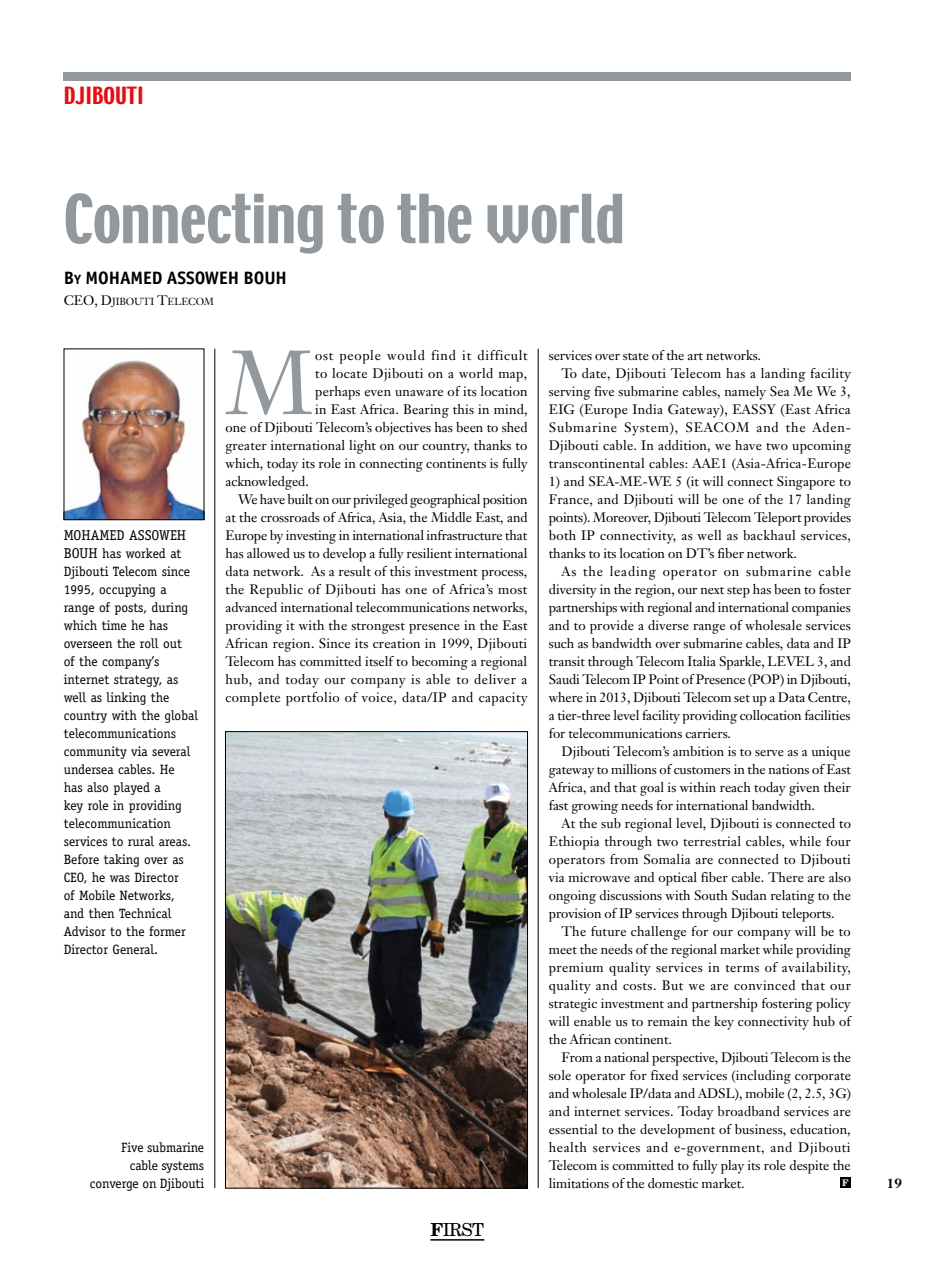
<style>
.page{position:relative;width:936px;height:1263px;background:#fff}
.page>*{position:absolute;margin:0;border:0;box-sizing:border-box;transform-origin:0 0}
.t1{font:89.25px "Janson Text";color:#92989c}
.t2{font:60px "Techno";letter-spacing:-.005em;color:#92989c}
.t3{font:21px "Techno";color:#e30f13}
.t4{font:700 18px "Officina Sans";letter-spacing:-.005em;color:#000}
.t5{font:18px "New Century Schlbk";color:#000}
.t6{font:14.25px "Officina Serif";color:#000}
.t7{font:13.5px/18px "Janson Text";color:#000;text-align:justify}
.t8{font:13.5px/18px "Officina Serif";color:#000}
.t9{font:13.5px "Janson Text";letter-spacing:.03em;color:#000}
.t10{font:13.5px "Janson Text";letter-spacing:.025em;color:#000}
.t11{font:13.5px "Janson Text";letter-spacing:.02em;color:#000}
.t12{font:13.5px "Janson Text";letter-spacing:.035em;color:#000}
.t13{font:13.5px "Janson Text";letter-spacing:.06em;color:#000}
.t14{font:13.5px "Janson Text";letter-spacing:.05em;color:#000}
.t15{font:700 13.5px "Janson Text";color:#000}
.t16{font:10.2px "Janson Text";letter-spacing:-.005em;color:#000}
.t17{font:700 9px "New Century Schlbk";color:#fff}
.s1{font-style:inherit}
.s2{font-size:13.5px}
.s3{font-size:14.25px}
.s4{font-weight:700}
</style>
<div class="page">
<hr style="left:430px;top:1239px;width:54px;height:1px;background:#000">
<img style="left:66px;top:360px;width:136px;height:158px">
<hr style="left:214px;top:349px;width:1px;height:839px;background:#000">
<hr style="left:538px;top:349px;width:1px;height:839px;background:#000">
<div style="left:64px;top:72px;width:786px;height:9px;background:#92989c"></div>
<div style="left:840px;top:1177px;width:10px;height:11px;background:#000"></div>
<img style="left:227px;top:733px;width:298px;height:453px">
<div style="left:225px;top:731px;width:302px;height:457px;border:1px solid #000"></div>
<h3 class="t3" style="left:64px;top:81px;width:81px">Djibouti</h3>
<h2 class="t2" style="left:64px;top:178px;width:562px">Connecting to the world</h2>
<h3 class="t4" style="left:64px;top:267px;width:222px"><span class="s1">B</span><span class="s2">y</span> MOHAMED ASSOWEH BOUH</h3>
<p class="t16" style="left:64px;top:295px;width:126px"><span class="s2">CEO, D</span>JIBOUTI <span class="s2">T</span>ELECO</p>
<p class="t16" style="left:204px;top:295px;width:11px">M</p>
<p class="t6" style="left:64px;top:527px;width:124px">Mohamed Assoweh</p>
<p class="t8" style="left:64px;top:544px;width:136px"><span class="s3">BOUH</span> has worked at<br>Djibouti Telecom since<br>1995, occupying a range of posts, during which time he has overseen the roll out<br>of the company’s internet strategy, as well as linking the country with the global telecommunications community via several undersea cables. He<br>has also played a<br>key role in providing telecommunication services to rural areas.<br>Before taking over as<br>CEO, he was Director<br>of Mobile Networks, and then Technical<br>Advisor to the former<br>Director General.</p>
<h1 class="t1" style="left:227px;top:326px;width:87px">M</h1>
<p class="t14" style="left:315px;top:347px;width:214px">ost people would find it difficult</p>
<p class="t10" style="left:315px;top:365px;width:213px">to locate Djibouti on a world map,</p>
<p class="t7" style="left:315px;top:382px;width:214px">perhaps even unaware of its location</p>
<p class="t7" style="left:315px;top:400px;width:214px">in East Africa. Bearing this in mind,</p>
<p class="t7" style="left:225px;top:418px;width:304px">one of Djibouti Telecom’s objectives has been to shed</p>
<p class="t7" style="left:225px;top:436px;width:303px">greater international light on our country, thanks to</p>
<p class="t7" style="left:225px;top:454px;width:303px">which, today its role in connecting continents is fully</p>
<p class="t7" style="left:225px;top:472px;width:85px">acknowledged.</p>
<p class="t7" style="left:238px;top:490px;width:291px">We have built on our privileged geographical position</p>
<p class="t7" style="left:225px;top:508px;width:304px">at the crossroads of Africa, Asia, the Middle East, and</p>
<p class="t7" style="left:225px;top:526px;width:303px">Europe by investing in international infrastructure that</p>
<p class="t7" style="left:225px;top:544px;width:304px">has allowed us to develop a fully resilient international</p>
<p class="t7" style="left:225px;top:562px;width:303px">data network. As a result of this investment process,</p>
<p class="t9" style="left:225px;top:581px;width:303px">the Republic of Djibouti has one of Africa’s most</p>
<p class="t7" style="left:225px;top:598px;width:304px">advanced international telecommunications networks,</p>
<p class="t7" style="left:225px;top:616px;width:303px">providing it with the strongest presence in the East</p>
<p class="t7" style="left:225px;top:634px;width:303px">African region. Since its creation in 1999, Djibouti</p>
<p class="t7" style="left:225px;top:652px;width:303px">Telecom has committed itself to becoming a regional</p>
<p class="t12" style="left:225px;top:671px;width:303px">hub, and today our company is able to deliver a</p>
<p class="t9" style="left:225px;top:689px;width:303px">complete portfolio of voice, data/IP and capacity</p>
<p class="t8" style="left:90px;top:1138px;width:116px;text-align:right">Five submarine<br>cable systems converge on Djibouti</p>
<h3 class="t5" style="left:430px;top:1218px;width:55px"><span class="s4">F</span>IRST</h3>
<p class="t7" style="left:548px;top:346px;width:214px">services over state of the art networks.</p>
<p class="t10" style="left:561px;top:365px;width:291px">To date, Djibouti Telecom has a landing facility</p>
<p class="t7" style="left:548px;top:382px;width:303px">serving five submarine cables, namely Sea Me We 3,</p>
<p class="t11" style="left:548px;top:401px;width:303px">EIG (Europe India Gateway), EASSY (East Africa</p>
<p class="t13" style="left:548px;top:419px;width:304px">Submarine System), SEACOM and the Aden-</p>
<p class="t7" style="left:548px;top:436px;width:304px">Djibouti cable. In addition, we have two upcoming</p>
<p class="t7" style="left:548px;top:454px;width:303px">transcontinental cables: AAE1 (Asia-Africa-Europe</p>
<p class="t7" style="left:548px;top:472px;width:304px">1) and SEA-ME-WE 5 (it will connect Singapore to France, and Djibouti will be one of the 17 landing points). Moreover, Djibouti Telecom Teleport provides both IP connectivity, as well as backhaul services, thanks to its location on DT’s fiber network.</p>
<p class="t7" style="left:548px;top:562px;width:304px;text-indent:13px">As the leading operator on submarine cable diversity in the region, our next step has been to foster partnerships with regional and international companies and to provide a diverse range of wholesale services such as bandwidth over submarine cables, data and IP transit through Telecom Italia Sparkle, LEVEL 3, and Saudi Telecom IP Point of Presence (POP) in Djibouti, where in 2013, Djibouti Telecom set up a Data Centre, a tier-three level facility providing collocation facilities for telecommunications carriers.</p>
<p class="t7" style="left:548px;top:742px;width:303px;text-indent:13px">Djibouti Telecom’s ambition is to serve as a unique gateway to millions of customers in the nations of East Africa, and that goal is within reach today given their fast growing needs for international bandwidth.</p>
<p class="t7" style="left:548px;top:814px;width:304px;text-indent:13px">At the sub regional level, Djibouti is connected to Ethiopia through two terrestrial cables, while four operators from Somalia are connected to Djibouti via microwave and optical fiber cable. There are also ongoing discussions with South Sudan relating to the provision of IP services through Djibouti teleports.</p>
<p class="t7" style="left:548px;top:922px;width:304px;text-indent:13px">The future challenge for our company will be to meet the needs of the regional market while providing premium quality services in terms of availability, quality and costs. But we are convinced that our strategic investment and partnership fostering policy will enable us to remain the key connectivity hub of the African continent.</p>
<p class="t7" style="left:548px;top:1048px;width:304px;text-indent:13px">From a national perspective, Djibouti Telecom is the sole operator for fixed services (including corporate and wholesale IP/data and ADSL), mobile (2, 2.5, 3G) and internet services. Today broadband services are essential to the development of business, education, health services and e-government, and Djibouti Telecom is committed to fully play its role despite the limitations of the domestic market.</p>
<p class="t17" style="left:842px;top:1177px;width:8px">F</p>
<p class="t15" style="left:886px;top:1174px;width:17px">19</p>
</div>
